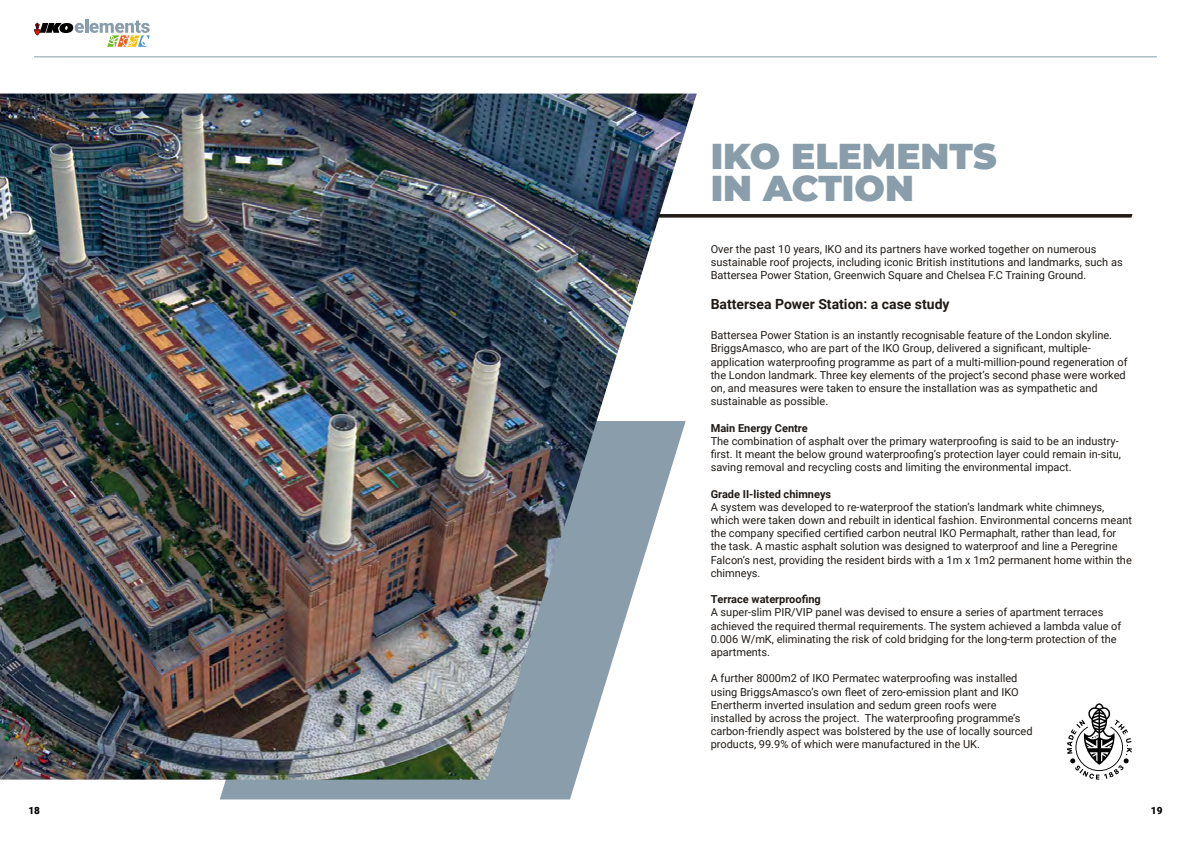
<style>
.page{position:relative;width:1191px;height:842px;background:#fff}
.page>*{position:absolute;margin:0;border:0;box-sizing:border-box;transform-origin:0 0}
.t1{font:900 36px/32px "Montserrat";color:#899eaa}
.t2{font:700 14px "Roboto";color:#201b17}
.t3{font:11px/13.2px "Roboto";color:#201b17}
.t4{font:700 11px "Roboto";color:#201b17}
.t5{font:900 10px "Roboto";color:#000}
</style>
<div class="page">
<hr style="left:85px;top:19px;width:3px;height:14px;background:#899eaa">
<svg style="left:34px;top:21px;width:116px;height:26px"></svg>
<div style="left:220px;top:780px;width:356px;height:19px;background:#899eaa"></div>
<svg style="left:697px;top:214px;width:435px;height:4px;background:#37332f"></svg>
<hr style="left:34px;top:57px;width:1123px;height:1px;background:#899eaa">
<img style="left:0;top:94px;width:697px;height:686px">
<svg style="left:1066px;top:703px;width:65px;height:77px"></svg>
<h1 class="t1" style="left:710px;top:138px;width:287px">IKO ELEMENTS<br>IN ACTION</h1>
<p class="t3" style="left:710px;top:242px;width:413px">Over the past 10 years, IKO and its partners have worked together on numerous sustainable roof projects, including iconic British institutions and landmarks, such as<br>Battersea Power Station, Greenwich Square and Chelsea F.C Training Ground.</p>
<p class="t2" style="left:710px;top:294px;width:240px">Battersea Power Station: a case study</p>
<p class="t3" style="left:710px;top:328px;width:418px">Battersea Power Station is an instantly recognisable feature of the London skyline.<br>BriggsAmasco, who are part of the IKO Group, delivered a significant, multiple&shy;application waterproofing programme as part of a multi-million-pound regeneration of the London landmark. Three key elements of the project’s second phase were worked on, and measures were taken to ensure the installation was as sympathetic and sustainable as possible.</p>
<p class="t4" style="left:710px;top:420px;width:99px">Main Energy Centre</p>
<p class="t3" style="left:710px;top:434px;width:412px">The combination of asphalt over the primary waterproofing is said to be an industry&shy;first. It meant the below ground waterproofing’s protection layer could remain in-situ, saving removal and recycling costs and limiting the environmental impact.</p>
<p class="t4" style="left:710px;top:486px;width:122px">Grade II-listed chimneys</p>
<p class="t3" style="left:710px;top:500px;width:423px">A system was developed to re-waterproof the station’s landmark white chimneys, which were taken down and rebuilt in identical fashion. Environmental concerns meant the company specified certified carbon neutral IKO Permaphalt, rather than lead, for the task. A mastic asphalt solution was designed to waterproof and line a Peregrine Falcon’s nest, providing the resident birds with a 1m x 1m2 permanent home within the chimneys.</p>
<p class="t4" style="left:710px;top:591px;width:112px">Terrace waterproofing</p>
<p class="t3" style="left:710px;top:605px;width:412px">A super-slim PIR/VIP panel was devised to ensure a series of apartment terraces achieved the required thermal requirements. The system achieved a lambda value of 0.006 W/mK, eliminating the risk of cold bridging for the long-term protection of the apartments.</p>
<p class="t3" style="left:710px;top:671px;width:323px">A further 8000m2 of IKO Permatec waterproofing was installed using BriggsAmasco’s own fleet of zero-emission plant and IKO Enertherm inverted insulation and sedum green roofs were installed by across the project. The waterproofing programme’s carbon-friendly aspect was bolstered by the use of locally sourced products, 99.9% of which were manufactured in the UK.</p>
<p class="t5" style="left:28px;top:803px;width:13px">18</p>
<p class="t5" style="left:1150px;top:803px;width:13px">19</p>
</div>
